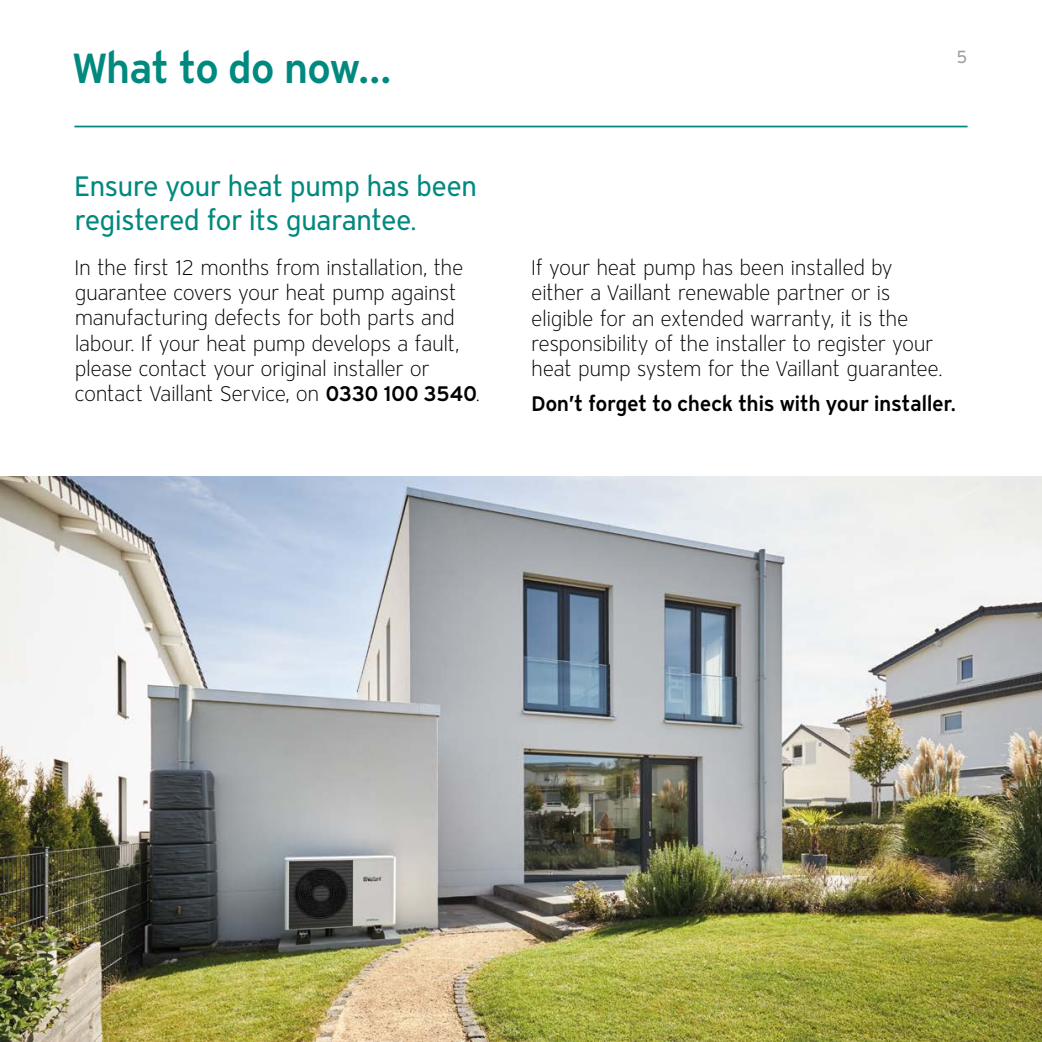
<style>
.page{position:relative;width:1042px;height:1042px;background:#fff}
.page>*{position:absolute;margin:0;border:0;box-sizing:border-box;transform-origin:0 0}
.t1{font:600 42px "Vaillant 16";letter-spacing:-.035em;color:#00897e}
.t2{font:28px/33.6px "Vaillant 16";letter-spacing:-.03em;color:#00897e}
.t3{font:300 21px/25.2px "Vaillant 16";letter-spacing:-.025em;color:#000}
.t4{font:600 21px "Vaillant 16";letter-spacing:-.025em;color:#000}
.t5{font:17.5px "Vaillant 16";color:#9d9d9c}
.s1{font-weight:600}
</style>
<div class="page">
<hr style="left:74px;top:126px;width:893px;height:1px;background:#00897e">
<img style="left:0;top:476px;width:1042px;height:566px">
<h1 class="t1" style="left:72px;top:40px;width:321px">What to do now…</h1>
<h2 class="t2" style="left:74px;top:169px;width:405px">Ensure your heat pump has been registered for its guarantee.</h2>
<p class="t3" style="left:74px;top:255px;width:407px">In the first 12 months from installation, the guarantee covers your heat pump against manufacturing defects for both parts and labour. If your heat pump develops a fault, please contact your original installer or contact Vaillant Service, on <span class="s1">0330 100 3540</span>.</p>
<p class="t5" style="left:956px;top:46px;width:13px">5</p>
<p class="t3" style="left:531px;top:255px;width:413px">If your heat pump has been installed by either a Vaillant renewable partner or is eligible for an extended warranty, it is the responsibility of the installer to register your heat pump system for the Vaillant guarantee.</p>
<p class="t4" style="left:531px;top:389px;width:426px">Don’t forget to check this with your installer.</p>
</div>
